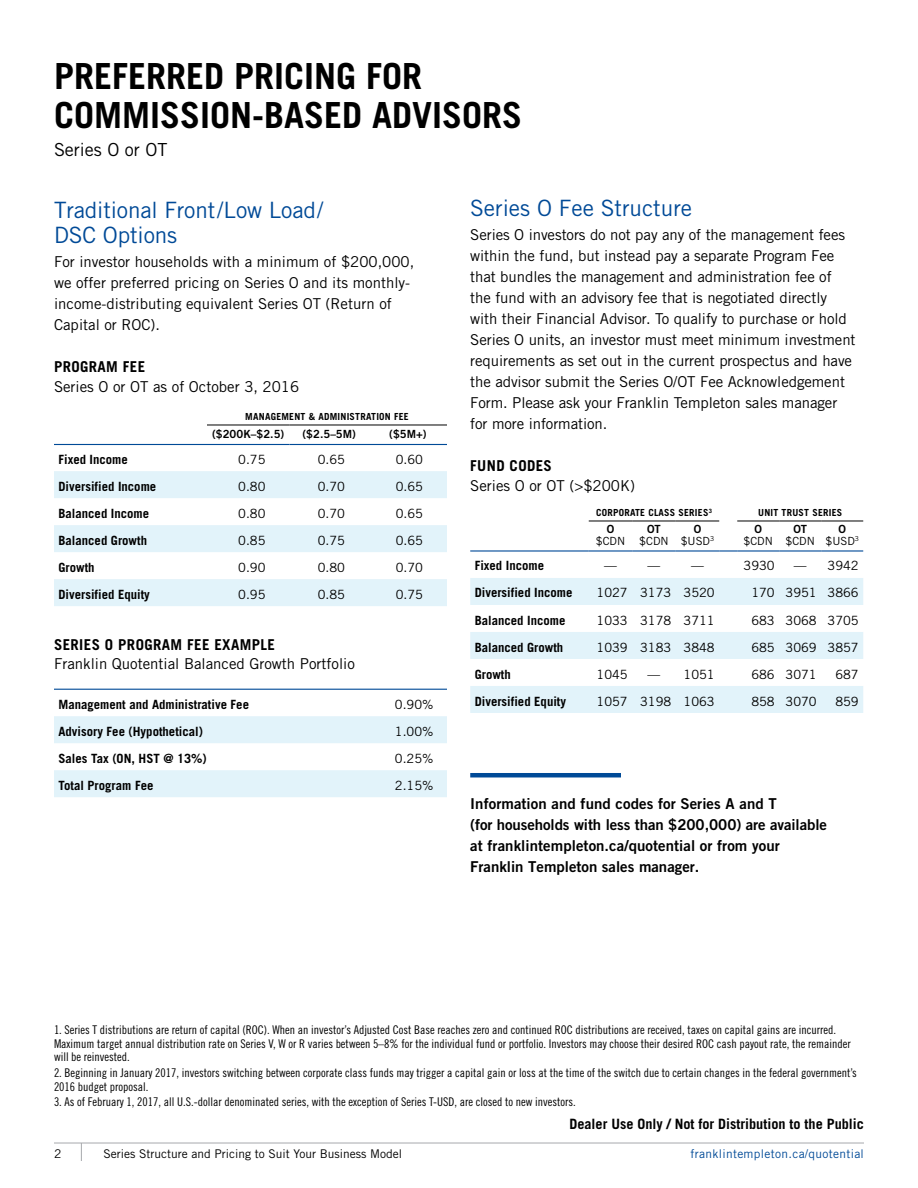
<style>
.page{position:relative;width:918px;height:1188px;background:#fff}
.page>*{position:absolute;margin:0;border:0;box-sizing:border-box;transform-origin:0 0}
.t1{font:700 36px/39px "Trade Gothic LT Std";color:#000}
.t2{font:22.5px/25.5px "Trade Gothic LT Std";letter-spacing:-.005em;color:#004a97}
.t3{font:18px "Trade Gothic LT Std";color:#000}
.t4{font:15px/21px "Trade Gothic LT Std";letter-spacing:-.005em;color:#000}
.t5{font:15px/21px "Trade Gothic LT Std Bd 2";letter-spacing:.005em;color:#000}
.t6{font:700 15px "Trade Gothic LT Std";letter-spacing:.025em;color:#000}
.t7{font:700 14.25px "Trade Gothic LT Std";color:#000}
.t8{font:700 12.75px "Trade Gothic LT Std";color:#000}
.t9{font:12.75px "Trade Gothic LT Std";color:#000}
.t10{font:12px/13.5px "Trade Gothic LT Std Cn 18";color:#000}
.t11{font:12px "Trade Gothic LT Std";color:#000}
.t12{font:12px "Trade Gothic LT Std";letter-spacing:.025em;color:#004a97}
.t13{font:11.25px "Trade Gothic LT Std Bd 2";color:#000}
.t14{font:11.25px "Trade Gothic LT Std";color:#000}
.t15{font:700 9.75px "Trade Gothic LT Std";letter-spacing:.025em;color:#000}
</style>
<div class="page">
<hr style="left:54px;top:1143px;width:810px;height:1px;background:#a7a9ac">
<svg style="left:81px;top:1144px;width:1px;height:17px"></svg>
<svg style="left:54px;top:471px;width:393px;height:135px;fill:#e2f3fa"></svg>
<hr style="left:207px;top:425px;width:83px;height:1px;background:#000">
<hr style="left:290px;top:425px;width:79px;height:1px;background:#000">
<hr style="left:369px;top:425px;width:78px;height:1px;background:#000">
<hr style="left:54px;top:444px;width:153px;height:1px;background:#004a97">
<hr style="left:207px;top:444px;width:83px;height:1px;background:#004a97">
<hr style="left:290px;top:444px;width:79px;height:1px;background:#004a97">
<hr style="left:369px;top:444px;width:78px;height:1px;background:#004a97">
<svg style="left:54px;top:716px;width:393px;height:81px"></svg>
<hr style="left:54px;top:689px;width:327px;height:1px;background:#004a97">
<hr style="left:381px;top:689px;width:66px;height:1px;background:#004a97">
<hr style="left:470px;top:773px;width:151px;height:4px;background:#004a97">
<svg style="left:470px;top:578px;width:393px;height:135px;fill:#e2f3fa"></svg>
<hr style="left:470px;top:550px;width:119px;height:2px;background:#004a97">
<hr style="left:589px;top:550px;width:43px;height:2px;background:#004a97">
<hr style="left:632px;top:550px;width:44px;height:2px;background:#004a97">
<hr style="left:676px;top:550px;width:43px;height:2px;background:#004a97">
<svg style="left:719px;top:550px;width:18px;height:2px"></svg>
<hr style="left:737px;top:550px;width:42px;height:2px;background:#004a97">
<hr style="left:779px;top:550px;width:42px;height:2px;background:#004a97">
<hr style="left:821px;top:550px;width:42px;height:2px;background:#004a97">
<hr style="left:589px;top:521px;width:43px;height:1px;background:#000">
<hr style="left:632px;top:521px;width:44px;height:1px;background:#000">
<hr style="left:676px;top:521px;width:43px;height:1px;background:#000">
<hr style="left:737px;top:521px;width:42px;height:1px;background:#000">
<hr style="left:779px;top:521px;width:42px;height:1px;background:#000">
<hr style="left:821px;top:521px;width:42px;height:1px;background:#000">
<h1 class="t1" style="left:54px;top:56px;width:470px">PREFERRED PRICING FOR<br>COMMISSION-BASED ADVISORS</h1>
<p class="t3" style="left:54px;top:139px;width:115px">Series O or OT</p>
<h2 class="t2" style="left:54px;top:197px;width:271px">Traditional Front/Low Load/<br>DSC Options</h2>
<p class="t4" style="left:54px;top:251px;width:362px">For investor households with a minimum of $200,000, we offer preferred pricing on Series O and its monthly&shy;income-distributing equivalent Series OT (Return of Capital or ROC).</p>
<p class="t6" style="left:54px;top:358px;width:93px">PROGRAM FEE</p>
<p class="t4" style="left:54px;top:376px;width:247px">Series O or OT as of October 3, 2016</p>
<p class="t15" style="left:245px;top:411px;width:165px">MANAGEMENT &amp; ADMINISTRATION FEE</p>
<p class="t13" style="left:212px;top:428px;width:74px">($200K–$2.5)</p>
<p class="t13" style="left:303px;top:428px;width:55px">($2.5–5M)</p>
<p class="t13" style="left:389px;top:428px;width:39px">($5M+)</p>
<p class="t8" style="left:58px;top:451px;width:71px">Fixed Income</p>
<p class="t9" style="left:238px;top:451px;width:29px">0.75</p>
<p class="t9" style="left:318px;top:451px;width:29px">0.65</p>
<p class="t9" style="left:396px;top:451px;width:29px">0.60</p>
<p class="t8" style="left:58px;top:478px;width:99px">Diversified Income</p>
<p class="t9" style="left:238px;top:478px;width:29px">0.80</p>
<p class="t9" style="left:318px;top:478px;width:29px">0.70</p>
<p class="t9" style="left:396px;top:478px;width:29px">0.65</p>
<p class="t8" style="left:58px;top:505px;width:92px">Balanced Income</p>
<p class="t9" style="left:238px;top:505px;width:29px">0.80</p>
<p class="t9" style="left:318px;top:505px;width:29px">0.70</p>
<p class="t9" style="left:396px;top:505px;width:29px">0.65</p>
<p class="t8" style="left:58px;top:532px;width:90px">Balanced Growth</p>
<p class="t9" style="left:238px;top:532px;width:29px">0.85</p>
<p class="t9" style="left:318px;top:532px;width:29px">0.75</p>
<p class="t9" style="left:396px;top:532px;width:29px">0.65</p>
<p class="t8" style="left:58px;top:559px;width:38px">Growth</p>
<p class="t9" style="left:238px;top:559px;width:29px">0.90</p>
<p class="t9" style="left:318px;top:559px;width:29px">0.80</p>
<p class="t9" style="left:396px;top:559px;width:29px">0.70</p>
<p class="t8" style="left:58px;top:586px;width:93px">Diversified Equity</p>
<p class="t9" style="left:238px;top:586px;width:29px">0.95</p>
<p class="t9" style="left:318px;top:586px;width:29px">0.85</p>
<p class="t9" style="left:396px;top:586px;width:29px">0.75</p>
<p class="t6" style="left:54px;top:635px;width:223px">SERIES O PROGRAM FEE EXAMPLE</p>
<p class="t4" style="left:54px;top:653px;width:302px">Franklin Quotential Balanced Growth Portfolio</p>
<p class="t8" style="left:58px;top:696px;width:192px">Management and Administrative Fee</p>
<p class="t9" style="left:395px;top:696px;width:40px">0.90%</p>
<p class="t8" style="left:58px;top:723px;width:146px">Advisory Fee (Hypothetical)</p>
<p class="t9" style="left:395px;top:723px;width:40px">1.00%</p>
<p class="t8" style="left:58px;top:750px;width:150px">Sales Tax (ON, HST @ 13%)</p>
<p class="t9" style="left:395px;top:750px;width:40px">0.25%</p>
<p class="t8" style="left:58px;top:777px;width:96px">Total Program Fee</p>
<p class="t9" style="left:395px;top:777px;width:40px">2.15%</p>
<h2 class="t2" style="left:470px;top:195px;width:223px">Series O Fee Structure</h2>
<p class="t4" style="left:470px;top:224px;width:387px">Series O investors do not pay any of the management fees within the fund, but instead pay a separate Program Fee that bundles the management and administration fee of the fund with an advisory fee that is negotiated directly with their Financial Advisor. To qualify to purchase or hold Series O units, an investor must meet minimum investment requirements as set out in the current prospectus and have the advisor submit the Series O/OT Fee Acknowledgement Form. Please ask your Franklin Templeton sales manager for more information.</p>
<p class="t6" style="left:470px;top:457px;width:83px">FUND CODES</p>
<p class="t4" style="left:470px;top:475px;width:166px">Series O or OT (&gt;$200K)</p>
<p class="t15" style="left:596px;top:507px;width:117px">CORPORATE CLASS SERIES<sup>3</sup></p>
<p class="t15" style="left:758px;top:507px;width:86px">UNIT TRUST SERIES</p>
<p class="t13" style="left:607px;top:522px;width:9px">O</p>
<p class="t13" style="left:647px;top:522px;width:15px">OT</p>
<p class="t13" style="left:694px;top:522px;width:9px">O</p>
<p class="t13" style="left:755px;top:522px;width:9px">O</p>
<p class="t13" style="left:793px;top:522px;width:15px">OT</p>
<p class="t13" style="left:838px;top:522px;width:9px">O</p>
<p class="t14" style="left:596px;top:534px;width:31px">$CDN</p>
<p class="t14" style="left:639px;top:534px;width:76px">$CDN $USD<sup>3</sup></p>
<p class="t14" style="left:744px;top:534px;width:117px">$CDN $CDN $USD<sup>3</sup></p>
<p class="t8" style="left:475px;top:558px;width:71px">Fixed Income</p>
<p class="t9" style="left:604px;top:558px;width:14px">—</p>
<p class="t9" style="left:648px;top:558px;width:14px">—</p>
<p class="t9" style="left:691px;top:558px;width:14px">—</p>
<p class="t9" style="left:744px;top:558px;width:33px">3930</p>
<p class="t9" style="left:794px;top:558px;width:66px">— 3942</p>
<p class="t8" style="left:475px;top:585px;width:99px">Diversified Income</p>
<p class="t9" style="left:597px;top:585px;width:120px">1027 3173 3520</p>
<p class="t9" style="left:751px;top:585px;width:109px">170 3951 3866</p>
<p class="t8" style="left:475px;top:612px;width:92px">Balanced Income</p>
<p class="t9" style="left:597px;top:612px;width:120px">1033 3178 3711</p>
<p class="t9" style="left:751px;top:612px;width:109px">683 3068 3705</p>
<p class="t8" style="left:475px;top:639px;width:90px">Balanced Growth</p>
<p class="t9" style="left:597px;top:639px;width:120px">1039 3183 3848</p>
<p class="t9" style="left:751px;top:639px;width:109px">685 3069 3857</p>
<p class="t8" style="left:475px;top:666px;width:38px">Growth</p>
<p class="t9" style="left:597px;top:666px;width:33px">1045</p>
<p class="t9" style="left:648px;top:666px;width:69px">— 1051</p>
<p class="t9" style="left:751px;top:666px;width:67px">686 3071</p>
<p class="t9" style="left:835px;top:666px;width:25px">687</p>
<p class="t8" style="left:475px;top:693px;width:93px">Diversified Equity</p>
<p class="t9" style="left:597px;top:693px;width:120px">1057 3198 1063</p>
<p class="t9" style="left:751px;top:693px;width:67px">858 3070</p>
<p class="t9" style="left:835px;top:693px;width:25px">859</p>
<p class="t5" style="left:470px;top:793px;width:358px">Information and fund codes for Series A and T<br>(for households with less than $200,000) are available at franklintempleton.ca/quotential or from your Franklin Templeton sales manager.</p>
<p class="t10" style="left:54px;top:1023px;width:798px">1. Series T distributions are return of capital (ROC). When an investor’s Adjusted Cost Base reaches zero and continued ROC distributions are received, taxes on capital gains are incurred.<br>Maximum target annual distribution rate on Series V, W or R varies between 5–8% for the individual fund or portfolio. Investors may choose their desired ROC cash payout rate, the remainder will be reinvested.</p>
<p class="t10" style="left:54px;top:1066px;width:804px">2. Beginning in January 2017, investors switching between corporate class funds may trigger a capital gain or loss at the time of the switch due to certain changes in the federal government’s<br>2016 budget proposal.</p>
<p class="t10" style="left:54px;top:1095px;width:523px">3. As of February 1, 2017, all U.S.-dollar denominated series, with the exception of Series T-USD, are closed to new investors.</p>
<p class="t7" style="left:569px;top:1115px;width:296px">Dealer Use Only / Not for Distribution to the Public</p>
<p class="t11" style="left:54px;top:1146px;width:9px">2</p>
<p class="t11" style="left:104px;top:1146px;width:300px">Series Structure and Pricing to Suit Your Business Model</p>
<p class="t12" style="left:691px;top:1146px;width:175px">franklintempleton.ca/quotential</p>
</div>
